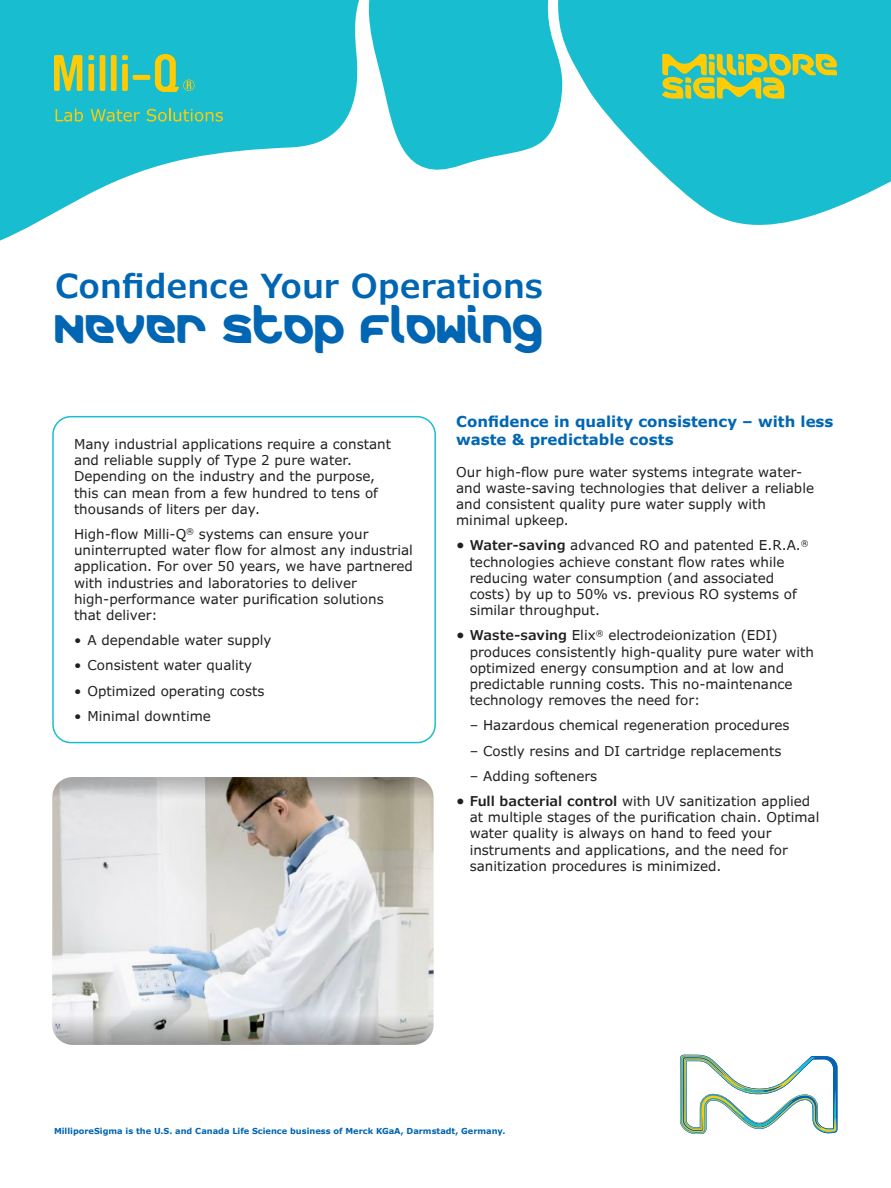
<style>
.page{position:relative;width:891px;height:1188px;background:#fff}
.page>*{position:absolute;margin:0;border:0;box-sizing:border-box;transform-origin:0 0}
.t1{font:40.5px "Merck";color:#0066b3}
.t2{font:600 33px "Verdana Pro";color:#0066b3}
.t3{font:700 15px/18px "Verdana Pro";color:#0066b3}
.t4{font:13.5px/16.2px "Verdana Pro";color:#231f20}
.t5{font:700 8.25px "Verdana Pro";color:#0066b3}
.s1{font-weight:600}
</style>
<div class="page">
<svg style="left:0;top:0;width:355px;height:241px;fill:#18becf"></svg>
<svg style="left:572px;top:0;width:319px;height:225px;fill:#18becf"></svg>
<svg style="left:355px;top:0;width:217px;height:170px"></svg>
<svg style="left:54px;top:55px;width:28px;height:36px"></svg>
<div style="left:111px;top:55px;width:6px;height:36px;background:#ffcb04"></div>
<svg style="left:122px;top:55px;width:6px;height:5px"></svg>
<div style="left:100px;top:55px;width:5px;height:36px;background:#ffcb04"></div>
<div style="left:88px;top:64px;width:6px;height:27px;background:#ffcb04"></div>
<svg style="left:155px;top:54px;width:40px;height:38px;background:#6ec282"></svg>
<div style="left:122px;top:64px;width:6px;height:27px;background:#ffcb04"></div>
<div style="left:133px;top:75px;width:17px;height:5px;background:#ffcb04"></div>
<svg style="left:88px;top:55px;width:6px;height:5px"></svg>
<svg style="left:56px;top:109px;width:27px;height:13px"></svg>
<svg style="left:91px;top:109px;width:49px;height:13px"></svg>
<svg style="left:147px;top:109px;width:76px;height:13px"></svg>
<svg style="left:680px;top:1055px;width:157px;height:79px"></svg>
<div style="left:52px;top:416px;width:384px;height:327px;border:2px solid #18becf;border-radius:18px"></div>
<img style="left:52px;top:777px;width:382px;height:268px">
<svg style="left:662px;top:54px;width:175px;height:45px;background:#89c46a"></svg>
<h2 class="t2" style="left:55px;top:265px;width:490px">Confidence Your Operations</h2>
<h1 class="t1" style="left:55px;top:297px;width:491px">NEVER STOP FLOWING</h1>
<p class="t4" style="left:74px;top:436px;width:319px">Many industrial applications require a constant and reliable supply of Type 2 pure water.<br>Depending on the industry and the purpose, this can mean from a few hundred to tens of thousands of liters per day.</p>
<p class="t4" style="left:74px;top:526px;width:340px">High-flow Milli-Q<sup>®</sup> systems can ensure your uninterrupted water flow for almost any industrial application. For over 50 years, we have partnered with industries and laboratories to deliver high-performance water purification solutions that deliver:</p>
<p class="t4" style="left:74px;top:632px;width:199px">• A dependable water supply</p>
<p class="t4" style="left:74px;top:658px;width:180px">• Consistent water quality</p>
<p class="t4" style="left:74px;top:683px;width:192px">• Optimized operating costs</p>
<p class="t4" style="left:74px;top:708px;width:138px">• Minimal downtime</p>
<p class="t3" style="left:456px;top:413px;width:379px">Confidence in quality consistency – with less waste &amp; predictable costs</p>
<p class="t4" style="left:456px;top:464px;width:359px">Our high-flow pure water systems integrate water&shy;and waste-saving technologies that deliver a reliable and consistent quality pure water supply with minimal upkeep.</p>
<p class="t4" style="left:470px;top:538px;width:340px;text-indent:-14px"><span class="s1">• Water-saving</span> advanced RO and patented E.R.A.<sup>® </sup>technologies achieve constant flow rates while reducing water consumption (and associated costs) by up to 50% vs. previous RO systems of similar throughput.</p>
<p class="t4" style="left:470px;top:628px;width:346px;text-indent:-14px"><span class="s1">• Waste-saving</span> Elix<sup>®</sup> electrodeionization (EDI) produces consistently high-quality pure water with optimized energy consumption and at low and predictable running costs. This no-maintenance technology removes the need for:</p>
<p class="t4" style="left:470px;top:718px;width:321px">– Hazardous chemical regeneration procedures</p>
<p class="t4" style="left:470px;top:743px;width:313px">– Costly resins and DI cartridge replacements</p>
<p class="t4" style="left:470px;top:768px;width:129px">– Adding softeners</p>
<p class="t4" style="left:470px;top:793px;width:351px;text-indent:-14px"><span class="s1">• Full bacterial control</span> with UV sanitization applied at multiple stages of the purification chain. Optimal water quality is always on hand to feed your instruments and applications, and the need for sanitization procedures is minimized.</p>
<p class="t5" style="left:54px;top:1126px;width:453px">MilliporeSigma is the U.S. and Canada Life Science business of Merck KGaA, Darmstadt, Germany.</p>
</div>
